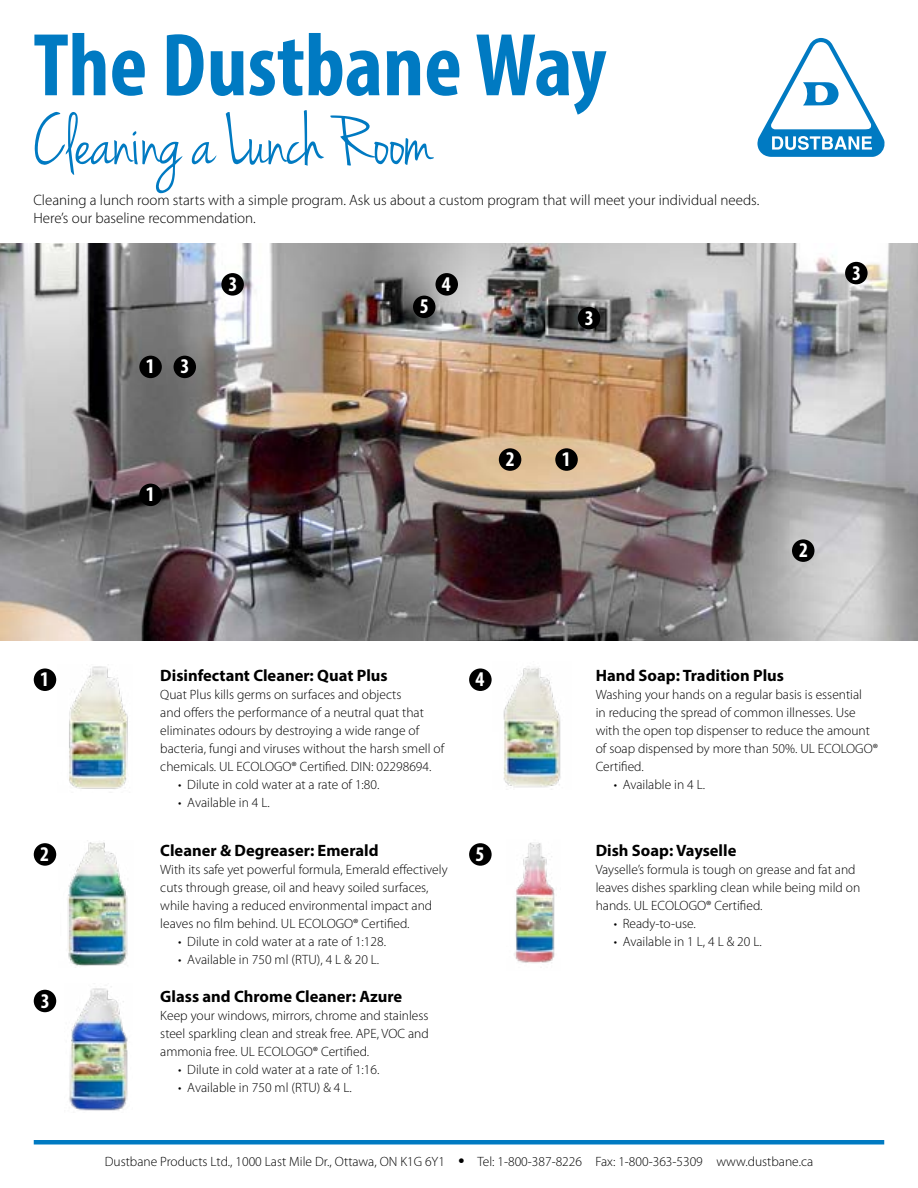
<style>
.page{position:relative;width:918px;height:1188px;background:#fff}
.page>*{position:absolute;margin:0;border:0;box-sizing:border-box;transform-origin:0 0}
.t1{font:700 condensed 90px "Myriad Pro";color:#007ac2}
.t2{font:75px "Jenna Sue";letter-spacing:-.01em;color:#007ac2}
.t3{font:700 condensed 21px "Myriad Pro";color:#fff}
.t4{font:700 16.5px "Myriad Pro";color:#000}
.t5{font:300 15px/18px "Myriad Pro";color:#000}
.t6{font:300 13.5px/18px "Myriad Pro";color:#000}
.s1{font-weight:900;font-size:16.5px}
</style>
<div class="page">
<hr style="left:34px;top:1140px;width:850px;height:4px;background:#007ac2">
<svg style="left:757px;top:38px;width:128px;height:119px"></svg>
<img style="left:0;top:244px;width:918px;height:396px">
<div style="left:499px;top:448px;width:22px;height:23px;background:#000;border-radius:50%"></div>
<div style="left:792px;top:539px;width:22px;height:23px;background:#000;border-radius:50%"></div>
<div style="left:555px;top:448px;width:23px;height:23px;background:#000;border-radius:50%"></div>
<div style="left:139px;top:356px;width:23px;height:22px;background:#000;border-radius:50%"></div>
<div style="left:139px;top:484px;width:23px;height:22px;background:#000;border-radius:50%"></div>
<div style="left:221px;top:273px;width:23px;height:23px;background:#000;border-radius:50%"></div>
<div style="left:845px;top:262px;width:23px;height:22px;background:#000;border-radius:50%"></div>
<div style="left:174px;top:356px;width:22px;height:22px;background:#000;border-radius:50%"></div>
<div style="left:578px;top:307px;width:22px;height:22px;background:#000;border-radius:50%"></div>
<div style="left:435px;top:273px;width:23px;height:23px;background:#000;border-radius:50%"></div>
<div style="left:413px;top:296px;width:22px;height:22px;background:#000;border-radius:50%"></div>
<div style="left:469px;top:668px;width:23px;height:23px;background:#000;border-radius:50%"></div>
<img style="left:514px;top:842px;width:41px;height:121px">
<img style="left:503px;top:666px;width:58px;height:124px">
<div style="left:34px;top:990px;width:22px;height:22px;background:#000;border-radius:50%"></div>
<img style="left:69px;top:986px;width:59px;height:125px">
<div style="left:469px;top:843px;width:23px;height:23px;background:#000;border-radius:50%"></div>
<div style="left:34px;top:668px;width:22px;height:23px;background:#000;border-radius:50%"></div>
<img style="left:69px;top:666px;width:59px;height:123px">
<div style="left:34px;top:843px;width:22px;height:23px;background:#000;border-radius:50%"></div>
<img style="left:67px;top:840px;width:61px;height:126px">
<h1 class="t1" style="left:33px;top:9px;width:575px">The Dustbane Way</h1>
<h2 class="t2" style="left:33px;top:99px;width:401px">Cleaning a Lunch Room</h2>
<p class="t5" style="left:33px;top:191px;width:727px">Cleaning a lunch room starts with a simple program. Ask us about a custom program that will meet your individual needs.<br>Here’s our baseline recommendation.</p>
<h3 class="t3" style="left:146px;top:353px;width:10px">1</h3>
<h3 class="t3" style="left:181px;top:353px;width:10px">3</h3>
<h3 class="t3" style="left:228px;top:271px;width:10px">3</h3>
<h3 class="t3" style="left:146px;top:481px;width:10px">1</h3>
<h3 class="t3" style="left:420px;top:293px;width:10px">5</h3>
<h3 class="t3" style="left:442px;top:271px;width:10px">4</h3>
<h3 class="t3" style="left:585px;top:305px;width:10px">3</h3>
<h3 class="t3" style="left:506px;top:446px;width:10px">2</h3>
<h3 class="t3" style="left:562px;top:446px;width:10px">1</h3>
<h3 class="t3" style="left:799px;top:537px;width:10px">2</h3>
<h3 class="t3" style="left:852px;top:260px;width:10px">3</h3>
<h3 class="t3" style="left:40px;top:666px;width:10px">1</h3>
<h3 class="t3" style="left:40px;top:841px;width:10px">2</h3>
<p class="t4" style="left:160px;top:665px;width:229px">Disinfectant Cleaner: Quat Plus</p>
<h3 class="t3" style="left:475px;top:666px;width:10px">4</h3>
<p class="t6" style="left:160px;top:685px;width:285px">Quat Plus kills germs on surfaces and objects<br>and offers the performance of a neutral quat that eliminates odours by destroying a wide range of bacteria, fungi and viruses without the harsh smell of chemicals. UL ECOLOGO® Certified. DIN: 02298694.</p>
<p class="t6" style="left:178px;top:775px;width:203px">• Dilute in cold water at a rate of 1:80.</p>
<p class="t6" style="left:178px;top:793px;width:93px">• Available in 4 L.</p>
<p class="t4" style="left:160px;top:839px;width:220px">Cleaner &amp; Degreaser: Emerald</p>
<p class="t6" style="left:160px;top:860px;width:289px">With its safe yet powerful formula, Emerald effectively cuts through grease, oil and heavy soiled surfaces, while having a reduced environmental impact and leaves no film behind. UL ECOLOGO® Certified.</p>
<p class="t6" style="left:178px;top:932px;width:209px">• Dilute in cold water at a rate of 1:128.</p>
<p class="t6" style="left:178px;top:950px;width:202px">• Available in 750 ml (RTU), 4 L &amp; 20 L.</p>
<h3 class="t3" style="left:476px;top:841px;width:10px">5</h3>
<p class="t4" style="left:596px;top:665px;width:190px">Hand Soap: Tradition Plus</p>
<p class="t6" style="left:596px;top:686px;width:284px">Washing your hands on a regular basis is essential<br>in reducing the spread of common illnesses. Use with the open top dispenser to reduce the amount of soap dispensed by more than 50%. UL ECOLOGO® Certified.</p>
<p class="t6" style="left:614px;top:776px;width:93px">• Available in 4 L.</p>
<p class="t4" style="left:596px;top:839px;width:142px">Dish Soap: Vayselle</p>
<p class="t6" style="left:596px;top:860px;width:266px">Vayselle’s formula is tough on grease and fat and leaves dishes sparkling clean while being mild on hands. UL ECOLOGO® Certified.</p>
<p class="t6" style="left:614px;top:914px;width:84px">• Ready-to-use.</p>
<p class="t6" style="left:614px;top:932px;width:150px">• Available in 1 L, 4 L &amp; 20 L.</p>
<h3 class="t3" style="left:41px;top:987px;width:10px">3</h3>
<p class="t4" style="left:160px;top:986px;width:244px">Glass and Chrome Cleaner: Azure</p>
<p class="t6" style="left:160px;top:1007px;width:270px;text-align:justify">Keep your windows, mirrors, chrome and stainless steel sparkling clean and streak free. APE, VOC and ammonia free. UL ECOLOGO® Certified.</p>
<p class="t6" style="left:178px;top:1060px;width:203px">• Dilute in cold water at a rate of 1:16.</p>
<p class="t6" style="left:178px;top:1078px;width:175px">• Available in 750 ml (RTU) &amp; 4 L.</p>
<p class="t6" style="left:105px;top:1153px;width:710px">Dustbane Products Ltd., 1000 Last Mile Dr., Ottawa, ON K1G 6Y1 <span class="s1">•</span> Tel: 1-800-387-8226 Fax: 1-800-363-5309 www.dustbane.ca</p>
</div>
